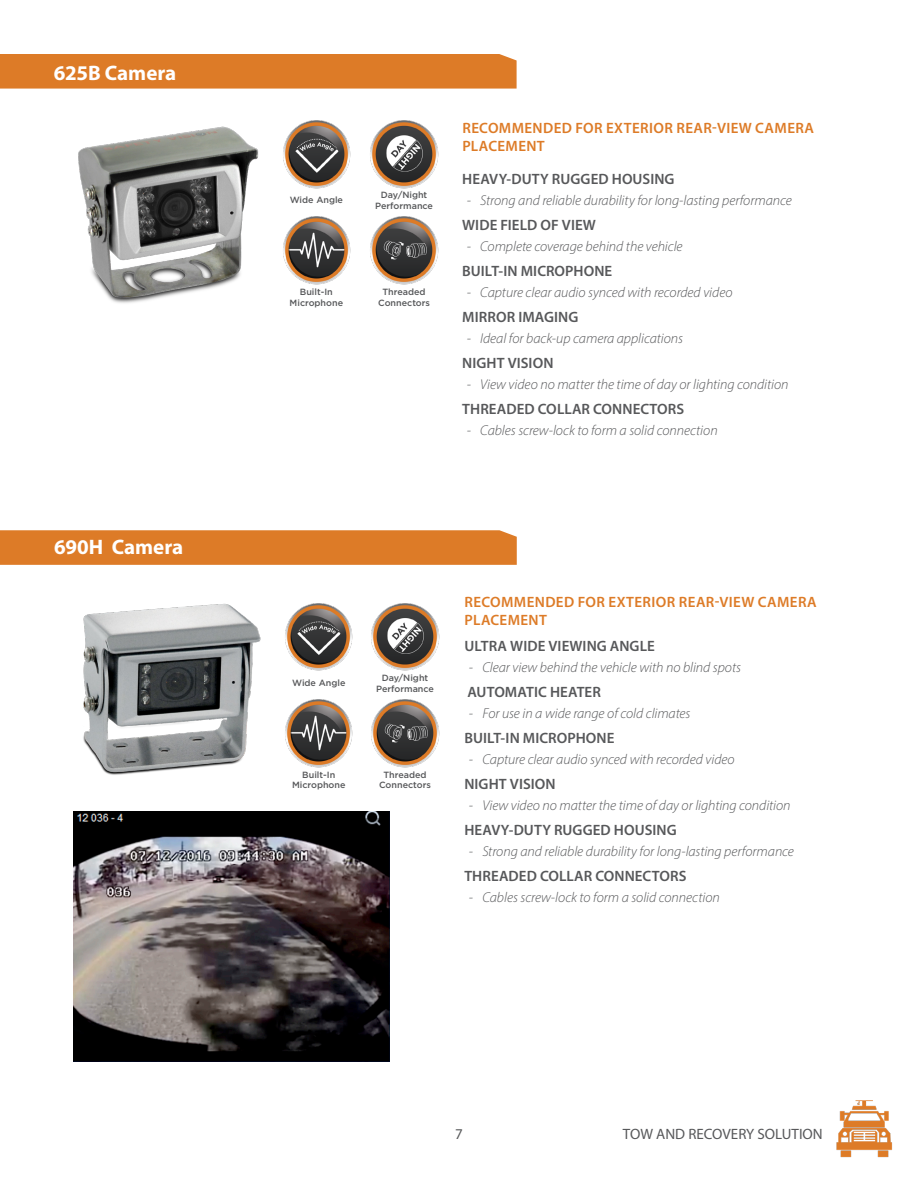
<style>
.page{position:relative;width:918px;height:1188px;background:#fff}
.page>*{position:absolute;margin:0;border:0;box-sizing:border-box;transform-origin:0 0}
.Product_Description{font:700 21px "Myriad Pro";letter-spacing:-.005em;color:#fff}
.FEATURE_HEADING{font:600 15px "Myriad Pro";letter-spacing:.005em;color:#57585a}
.t1{font:600 15px/18px "Myriad Pro";letter-spacing:.025em;color:#dd7b27}
.t2{font:15px "Myriad Pro";color:#57585a}
.t3{font:italic 300 14.25px "Myriad Pro";letter-spacing:-.005em;color:#57585a}
.t4{font:500 9px "Gotham";color:#57585a}
</style>
<div class="page">
<img style="left:836px;top:1100px;width:57px;height:58px">
<div style="left:0;top:54px;width:517px;height:35px;background:#dd7b27"></div>
<img style="left:78px;top:126px;width:181px;height:177px">
<img style="left:283px;top:216px;width:68px;height:68px">
<img style="left:370px;top:120px;width:68px;height:68px">
<img style="left:283px;top:120px;width:68px;height:68px">
<img style="left:370px;top:216px;width:68px;height:68px">
<div style="left:0;top:530px;width:517px;height:35px;background:#dd7b27"></div>
<img style="left:83px;top:603px;width:178px;height:172px">
<img style="left:285px;top:699px;width:68px;height:68px">
<img style="left:371px;top:603px;width:68px;height:68px">
<img style="left:285px;top:603px;width:68px;height:68px">
<img style="left:371px;top:699px;width:68px;height:68px">
<img style="left:73px;top:811px;width:316px;height:250px">
<p class="Product_Description" style="left:54px;top:59px;width:124px">625B Camera</p>
<p class="Product_Description" style="left:54px;top:533px;width:131px">690H Camera</p>
<p class="t4" style="left:290px;top:195px;width:55px">Wide Angle</p>
<p class="t4" style="left:300px;top:287px;width:35px">Built-In</p>
<p class="t4" style="left:290px;top:297px;width:55px">Microphone</p>
<p class="t4" style="left:381px;top:190px;width:48px">Day/Night</p>
<p class="t4" style="left:375px;top:200px;width:59px">Performance</p>
<p class="t4" style="left:383px;top:287px;width:45px">Threaded</p>
<p class="t4" style="left:378px;top:297px;width:53px">Connectors</p>
<p class="t1" style="left:462px;top:119px;width:353px">RECOMMENDED FOR EXTERIOR REAR-VIEW CAMERA<br>PLACEMENT</p>
<p class="FEATURE_HEADING" style="left:462px;top:169px;width:214px">HEAVY-DUTY RUGGED HOUSING</p>
<p class="t3" style="left:467px;top:192px;width:327px">- Strong and reliable durability for long-lasting performance</p>
<p class="FEATURE_HEADING" style="left:462px;top:215px;width:135px">WIDE FIELD OF VIEW</p>
<p class="t3" style="left:467px;top:238px;width:217px">- Complete coverage behind the vehicle</p>
<p class="FEATURE_HEADING" style="left:462px;top:261px;width:152px">BUILT-IN MICROPHONE</p>
<p class="t3" style="left:467px;top:284px;width:267px">- Capture clear audio synced with recorded video</p>
<p class="FEATURE_HEADING" style="left:462px;top:307px;width:118px">MIRROR IMAGING</p>
<p class="t3" style="left:467px;top:329px;width:218px">- Ideal for back-up camera applications</p>
<p class="FEATURE_HEADING" style="left:462px;top:353px;width:93px">NIGHT VISION</p>
<p class="t3" style="left:467px;top:375px;width:323px">- View video no matter the time of day or lighting condition</p>
<p class="FEATURE_HEADING" style="left:462px;top:399px;width:224px">THREADED COLLAR CONNECTORS</p>
<p class="t3" style="left:467px;top:421px;width:252px">- Cables screw-lock to form a solid connection</p>
<p class="t4" style="left:292px;top:678px;width:55px">Wide Angle</p>
<p class="t4" style="left:302px;top:769px;width:35px">Built-In</p>
<p class="t4" style="left:292px;top:780px;width:55px">Microphone</p>
<p class="t4" style="left:382px;top:672px;width:48px">Day/Night</p>
<p class="t4" style="left:376px;top:683px;width:59px">Performance</p>
<p class="t4" style="left:383px;top:769px;width:45px">Threaded</p>
<p class="t4" style="left:379px;top:780px;width:53px">Connectors</p>
<p class="t1" style="left:465px;top:593px;width:354px">RECOMMENDED FOR EXTERIOR REAR-VIEW CAMERA<br>PLACEMENT</p>
<p class="FEATURE_HEADING" style="left:464px;top:637px;width:192px">ULTRA WIDE VIEWING ANGLE</p>
<p class="t3" style="left:469px;top:659px;width:274px">- Clear view behind the vehicle with no blind spots</p>
<p class="FEATURE_HEADING" style="left:468px;top:682px;width:135px">AUTOMATIC HEATER</p>
<p class="t3" style="left:469px;top:705px;width:223px">- For use in a wide range of cold climates</p>
<p class="FEATURE_HEADING" style="left:464px;top:728px;width:152px">BUILT-IN MICROPHONE</p>
<p class="t3" style="left:469px;top:751px;width:267px">- Capture clear audio synced with recorded video</p>
<p class="FEATURE_HEADING" style="left:464px;top:774px;width:93px">NIGHT VISION</p>
<p class="t3" style="left:469px;top:797px;width:323px">- View video no matter the time of day or lighting condition</p>
<p class="FEATURE_HEADING" style="left:464px;top:820px;width:214px">HEAVY-DUTY RUGGED HOUSING</p>
<p class="t3" style="left:469px;top:842px;width:327px">- Strong and reliable durability for long-lasting performance</p>
<p class="FEATURE_HEADING" style="left:464px;top:866px;width:224px">THREADED COLLAR CONNECTORS</p>
<p class="t3" style="left:469px;top:888px;width:252px">- Cables screw-lock to form a solid connection</p>
<p class="t2" style="left:455px;top:1125px;width:9px">7</p>
<p class="t2" style="left:623px;top:1125px;width:201px">TOW AND RECOVERY SOLUTION</p>
</div>
